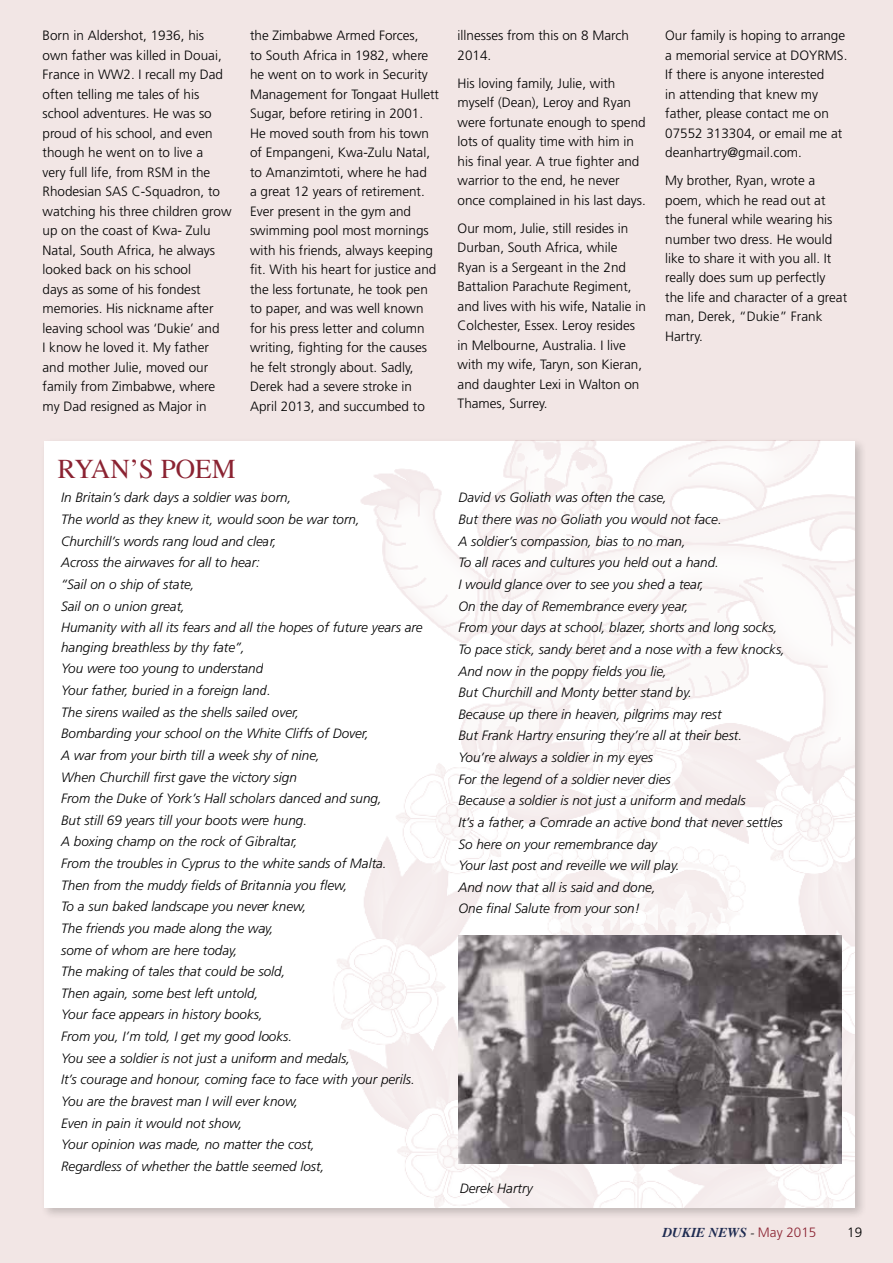
<style>
.page{position:relative;width:893px;height:1263px;background:#f2e6e5}
.page>*{position:absolute;margin:0;border:0;box-sizing:border-box;transform-origin:0 0}
.t1{font:27px "Times";color:#8b2332}
.t2{font:italic 300 13.5px/21.6px "Frutiger";color:#000}
.t3{font:300 13.5px/19.5px "Frutiger";color:#000}
.t4{font:italic 700 13.5px "Times";color:#1e2b51}
.s1{font-family:"Minion Pro";font-weight:400;font-style:normal;color:#000}
.s2{font-family:"Frutiger";font-weight:300;font-style:normal;color:#8b2332}
</style>
<div class="page">
<div style="left:40px;top:437px;width:827px;height:783px;background:#000;opacity:.2"></div>
<div style="left:44px;top:441px;width:811px;height:767px;background:#fff"></div>
<img style="left:333px;top:441px;width:522px;height:767px">
<img style="left:458px;top:936px;width:383px;height:227px">
<p class="t3" style="left:43px;top:26px;width:191px">Born in Aldershot, 1936, his own father was killed in Douai,<br>France in WW2. I recall my Dad often telling me tales of his school adventures. He was so proud of his school, and even though he went on to live a<br>very full life, from RSM in the<br>Rhodesian SAS C-Squadron, to watching his three children grow up on the coast of Kwa- Zulu<br>Natal, South Africa, he always looked back on his school<br>days as some of his fondest memories. His nickname after leaving school was ‘Dukie’ and<br>I know he loved it. My father and mother Julie, moved our family from Zimbabwe, where my Dad resigned as Major in</p>
<p class="t3" style="left:250px;top:26px;width:191px">the Zimbabwe Armed Forces,<br>to South Africa in 1982, where he went on to work in Security<br>Management for Tongaat Hullett<br>Sugar, before retiring in 2001.<br>He moved south from his town of Empangeni, Kwa-Zulu Natal, to Amanzimtoti, where he had<br>a great 12 years of retirement.<br>Ever present in the gym and swimming pool most mornings with his friends, always keeping fit. With his heart for justice and the less fortunate, he took pen to paper, and was well known for his press letter and column writing, fighting for the causes he felt strongly about. Sadly,<br>Derek had a severe stroke in<br>April 2013, and succumbed to</p>
<p class="t3" style="left:458px;top:26px;width:173px">illnesses from this on 8 March<br>2014.</p>
<p class="t3" style="left:458px;top:73px;width:190px">His loving family, Julie, with myself (Dean), Leroy and Ryan were fortunate enough to spend lots of quality time with him in his final year. A true fighter and warrior to the end, he never once complained in his last days.</p>
<p class="t3" style="left:458px;top:218px;width:190px">Our mom, Julie, still resides in<br>Durban, South Africa, while<br>Ryan is a Sergeant in the 2nd<br>Battalion Parachute Regiment, and lives with his wife, Natalie in<br>Colchester, Essex. Leroy resides in Melbourne, Australia. I live with my wife, Taryn, son Kieran, and daughter Lexi in Walton on<br>Thames, Surrey.</p>
<h1 class="t1" style="left:58px;top:444px;width:179px">RYAN’S POEM</h1>
<p class="t3" style="left:665px;top:26px;width:184px">Our family is hoping to arrange a memorial service at DOYRMS.<br>If there is anyone interested<br>in attending that knew my father, please contact me on<br>07552 313304, or email me at deanhartry@gmail.com.</p>
<p class="t3" style="left:665px;top:171px;width:184px">My brother, Ryan, wrote a poem, which he read out at the funeral while wearing his number two dress. He would like to share it with you all. It really does sum up perfectly the life and character of a great man, Derek, “Dukie” Frank<br>Hartry.</p>
<p class="t2" style="left:61px;top:487px;width:363px">In Britain’s dark days a soldier was born,<br>The world as they knew it, would soon be war torn,<br>Churchill’s words rang loud and clear,<br>Across the airwaves for all to hear:<br>“Sail on o ship of state,<br>Sail on o union great,<br>Humanity with all its fears and all the hopes of future years are</p>
<p class="t2" style="left:61px;top:636px;width:355px">hanging breathless by thy fate”,<br>You were too young to understand<br>Your father, buried in a foreign land.<br>The sirens wailed as the shells sailed over,<br>Bombarding your school on the White Cliffs of Dover,<br>A war from your birth till a week shy of nine,<br>When Churchill first gave the victory sign<br>From the Duke of York’s Hall scholars danced and sung,<br>But still 69 years till your boots were hung.<br>A boxing champ on the rock of Gibraltar,<br>From the troubles in Cyprus to the white sands of Malta.<br>Then from the muddy fields of Britannia you flew,<br>To a sun baked landscape you never knew,<br>The friends you made along the way,<br>some of whom are here today,<br>The making of tales that could be sold,<br>Then again, some best left untold,<br>Your face appears in history books,<br>From you, I’m told, I get my good looks.<br>You see a soldier is not just a uniform and medals,<br>It’s courage and honour, coming face to face with your perils.<br>You are the bravest man I will ever know,<br>Even in pain it would not show,<br>Your opinion was made, no matter the cost,<br>Regardless of whether the battle seemed lost,</p>
<p class="t2" style="left:458px;top:487px;width:328px">David vs Goliath was often the case,<br>But there was no Goliath you would not face.<br>A soldier’s compassion, bias to no man,<br>To all races and cultures you held out a hand.<br>I would glance over to see you shed a tear,<br>On the day of Remembrance every year,<br>From your days at school, blazer, shorts and long socks, To pace stick, sandy beret and a nose with a few knocks, And now in the poppy fields you lie,<br>But Churchill and Monty better stand by.<br>Because up there in heaven, pilgrims may rest<br>But Frank Hartry ensuring they’re all at their best.<br>You’re always a soldier in my eyes<br>For the legend of a soldier never dies<br>Because a soldier is not just a uniform and medals<br>It’s a father, a Comrade an active bond that never settles So here on your remembrance day<br>Your last post and reveille we will play.<br>And now that all is said and done,<br>One final Salute from your son!</p>
<p class="t2" style="left:460px;top:1177px;width:74px">Derek Hartry</p>
<p class="t4" style="left:663px;top:1220px;width:155px">DUKIE NEWS <span class="s1">-</span> <span class="s2">May 2015</span></p>
<p class="t3" style="left:847px;top:1223px;width:17px">19</p>
</div>
